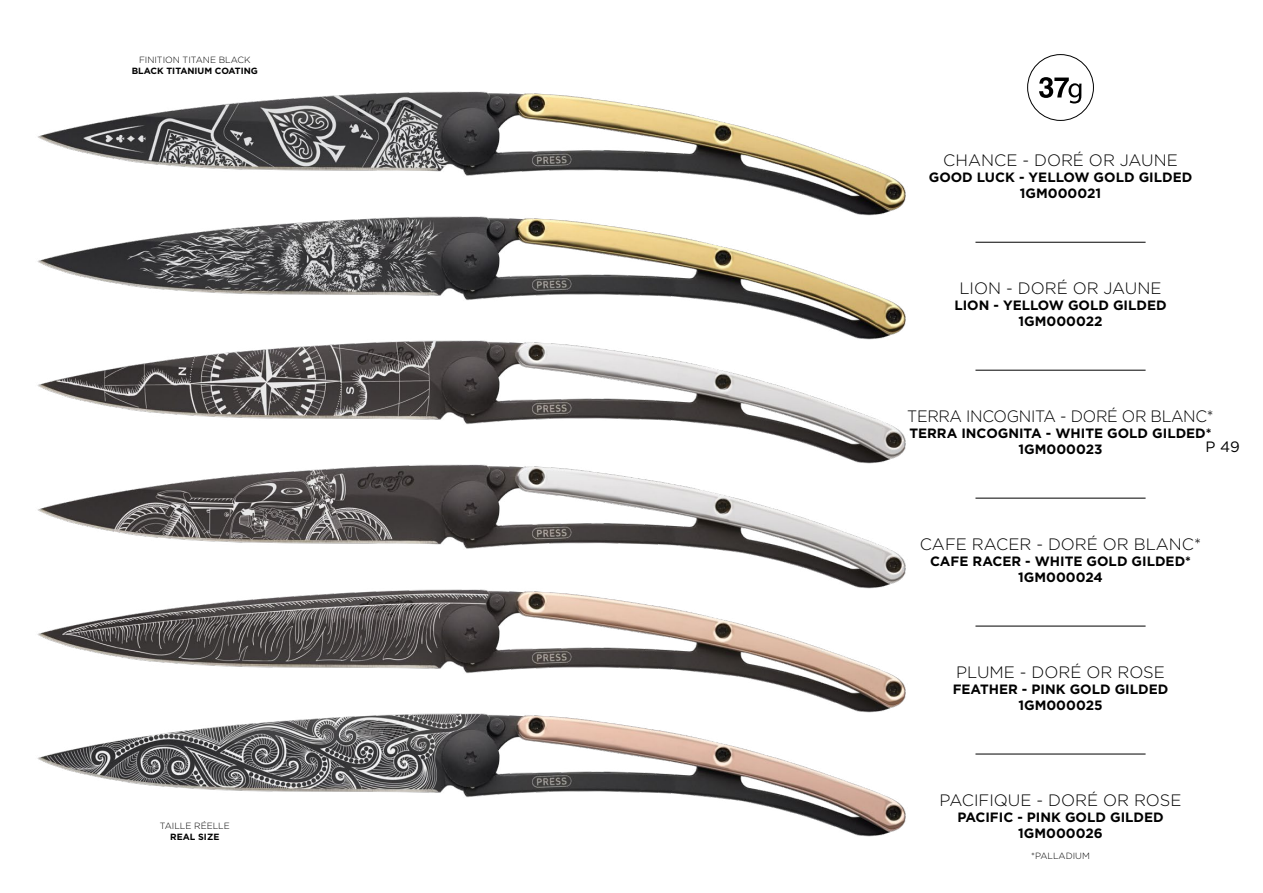
<style>
.page{position:relative;width:1263px;height:893px;background:#fff}
.page>*{position:absolute;margin:0;border:0;box-sizing:border-box;transform-origin:0 0}
.t1{font:300 16.5px "Gotham";color:#000}
.t2{font:300 16.5px "Gotham";letter-spacing:-.02em;color:#000;scale:.96 1}
.t3{font:15px "Gotham";color:#000}
.t4{font:700 13.5px/16.2px "Gotham";color:#000;text-align:center}
.t5{font:300 9px "Gotham";color:#000}
.t6{font:700 9px "Gotham";color:#000}
</style>
<div class="page">
<img style="left:37px;top:91px;width:869px;height:117px">
<img style="left:37px;top:341px;width:869px;height:115px">
<img style="left:37px;top:589px;width:869px;height:116px">
<img style="left:37px;top:208px;width:869px;height:133px">
<img style="left:37px;top:456px;width:869px;height:133px">
<img style="left:37px;top:705px;width:869px;height:132px">
<hr style="left:975px;top:498px;width:170px;height:1px;background:#000">
<hr style="left:975px;top:626px;width:170px;height:1px;background:#000">
<hr style="left:975px;top:242px;width:170px;height:1px;background:#000">
<hr style="left:975px;top:370px;width:170px;height:1px;background:#000">
<hr style="left:975px;top:754px;width:170px;height:1px;background:#000">
<div style="left:1027px;top:54px;width:67px;height:67px;border:1px solid #000;border-radius:50%"></div>
<svg style="left:1039px;top:77px;width:42px;height:26px"></svg>
<p class="t5" style="left:139px;top:54px;width:113px">FINITION TITANE BLACK</p>
<p class="t6" style="left:132px;top:65px;width:128px">BLACK TITANIUM COATING</p>
<p class="t5" style="left:160px;top:820px;width:71px">TAILLE RÉELLE</p>
<p class="t6" style="left:170px;top:830px;width:51px">REAL SIZE</p>
<p class="t1" style="left:943px;top:150px;width:236px">CHANCE - DORÉ OR JAUNE</p>
<p class="t4" style="left:929px;top:169px;width:265px">GOOD LUCK - YELLOW GOLD GILDED<br>1GM000021</p>
<p class="t1" style="left:959px;top:278px;width:204px">LION - DORÉ OR JAUNE</p>
<p class="t4" style="left:954px;top:297px;width:214px">LION - YELLOW GOLD GILDED<br>1GM000022</p>
<p class="t2" style="left:907px;top:406px;width:321px">TERRA INCOGNITA - DORÉ OR BLANC*</p>
<p class="t4" style="left:909px;top:425px;width:304px">TERRA INCOGNITA - WHITE GOLD GILDED*<br>1GM000023</p>
<p class="t3" style="left:1205px;top:437px;width:36px">P 49</p>
<p class="t1" style="left:920px;top:533px;width:283px">CAFE RACER - DORÉ OR BLANC*</p>
<p class="t4" style="left:930px;top:553px;width:263px">CAFE RACER - WHITE GOLD GILDED*<br>1GM000024</p>
<p class="t1" style="left:956px;top:661px;width:210px">PLUME - DORÉ OR ROSE</p>
<p class="t4" style="left:953px;top:681px;width:217px">FEATHER - PINK GOLD GILDED<br>1GM000025</p>
<p class="t1" style="left:939px;top:789px;width:243px">PACIFIQUE - DORÉ OR ROSE</p>
<p class="t4" style="left:957px;top:809px;width:208px">PACIFIC - PINK GOLD GILDED<br>1GM000026</p>
<p class="t5" style="left:1031px;top:850px;width:60px">*PALLADIUM</p>
</div>
